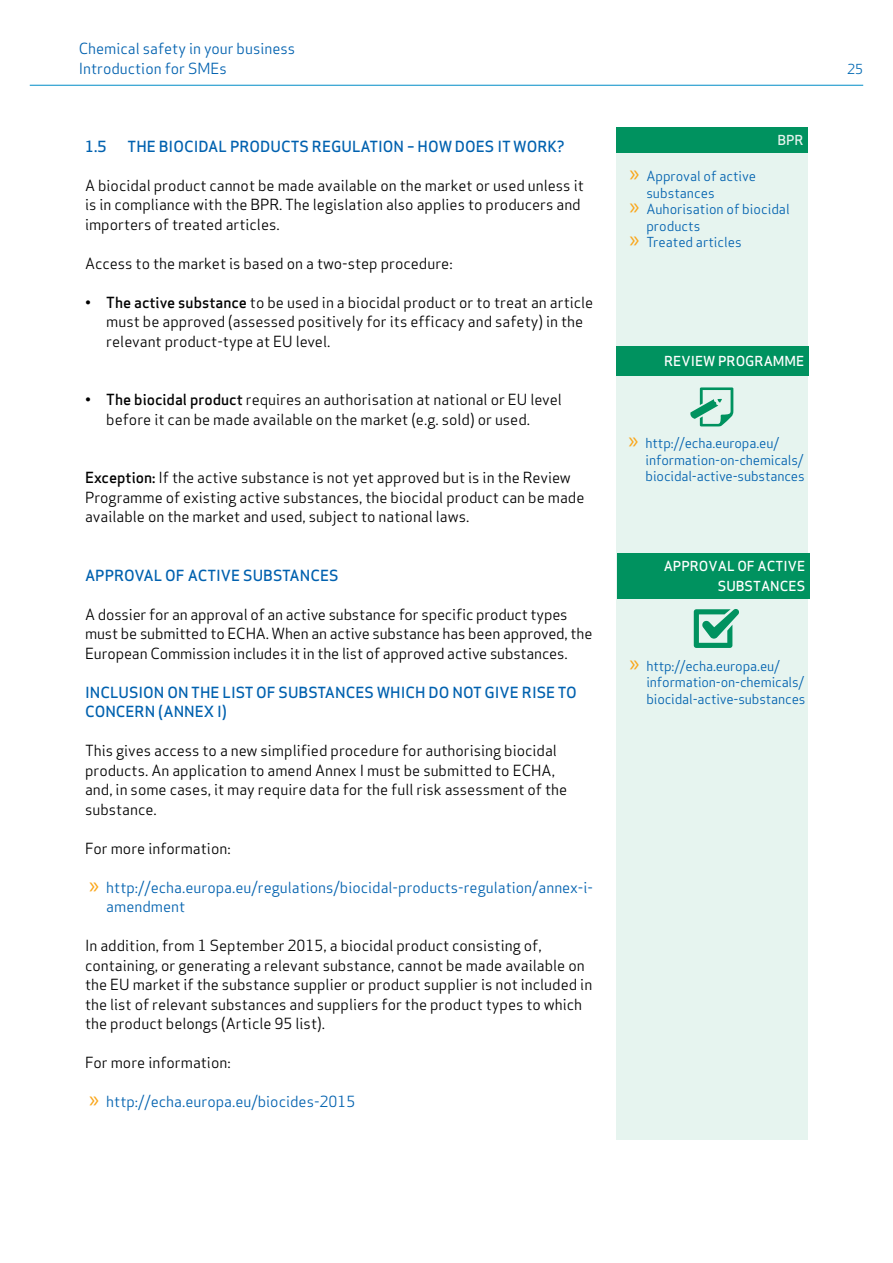
<style>
.page{position:relative;width:893px;height:1263px;background:#fff}
.page>*{position:absolute;margin:0;border:0;box-sizing:border-box;transform-origin:0 0}
.t1{font:15px/19.5px "Apex Sans";color:#000}
.t2{font:15px/19.5px "Apex Sans";color:#0061af}
.t3{font:500 15px/19.5px "Apex Sans";color:#0061af}
.t4{font:13.5px/16.5px "Apex Sans";letter-spacing:-.01em;color:#0061af}
.t5{font:500 13.5px/19.5px "Apex Sans";color:#fff;text-align:right}
.t6{font:13.5px "Apex Sans";color:#0068b3}
.s1{font-weight:500}
.s2{font-family:"Myriad Pro";font-size:24px;color:#faa61a}
</style>
<div class="page">
<hr style="left:30px;top:85px;width:833px;height:1px;background:#008dc7">
<div style="left:617px;top:128px;width:191px;height:1012px;background:#e6f4ef"></div>
<div style="left:617px;top:554px;width:192px;height:45px;background:#00925f"></div>
<svg style="left:694px;top:609px;width:45px;height:39px"></svg>
<div style="left:616px;top:347px;width:193px;height:29px;background:#00925f"></div>
<svg style="left:690px;top:387px;width:43px;height:39px"></svg>
<p class="t2" style="left:79px;top:37px;width:218px">Chemical safety in your business<br>Introduction for SMEs</p>
<p class="t3" style="left:85px;top:134px;width:23px">1.5</p>
<p class="t3" style="left:128px;top:134px;width:439px">THE BIOCIDAL PRODUCTS REGULATION – HOW DOES IT WORK?</p>
<p class="t1" style="left:85px;top:174px;width:500px">A biocidal product cannot be made available on the market or used unless it is in compliance with the BPR. The legislation also applies to producers and importers of treated articles.</p>
<p class="t1" style="left:85px;top:252px;width:369px">Access to the market is based on a two-step procedure:</p>
<p class="t1" style="left:106px;top:291px;width:489px;text-indent:-21px">• <span class="s1">The active substance</span> to be used in a biocidal product or to treat an article must be approved (assessed positively for its efficacy and safety) in the relevant product-type at EU level.</p>
<p class="t1" style="left:106px;top:388px;width:457px;text-indent:-21px">• <span class="s1">The biocidal product</span> requires an authorisation at national or EU level before it can be made available on the market (e.g. sold) or used.</p>
<p class="t1" style="left:85px;top:466px;width:501px"><span class="s1">Exception:</span> If the active substance is not yet approved but is in the Review<br>Programme of existing active substances, the biocidal product can be made available on the market and used, subject to national laws.</p>
<p class="t3" style="left:85px;top:563px;width:255px">APPROVAL OF ACTIVE SUBSTANCES</p>
<p class="t1" style="left:85px;top:603px;width:509px">A dossier for an approval of an active substance for specific product types must be submitted to ECHA. When an active substance has been approved, the<br>European Commission includes it in the list of approved active substances.</p>
<p class="t3" style="left:85px;top:680px;width:493px">INCLUSION ON THE LIST OF SUBSTANCES WHICH DO NOT GIVE RISE TO<br>CONCERN (ANNEX I)</p>
<p class="t1" style="left:85px;top:739px;width:484px">This gives access to a new simplified procedure for authorising biocidal products. An application to amend Annex I must be submitted to ECHA, and, in some cases, it may require data for the full risk assessment of the substance.</p>
<p class="t1" style="left:85px;top:837px;width:147px">For more information:</p>
<p class="t2" style="left:106px;top:876px;width:488px;text-indent:-17px"><span class="s2">»</span> http://echa.europa.eu/regulations/biocidal-products-regulation/annex-i&shy;amendment</p>
<p class="t1" style="left:85px;top:934px;width:509px">In addition, from 1 September 2015, a biocidal product consisting of, containing, or generating a relevant substance, cannot be made available on the EU market if the substance supplier or product supplier is not included in the list of relevant substances and suppliers for the product types to which the product belongs (Article 95 list).</p>
<p class="t1" style="left:85px;top:1051px;width:147px">For more information:</p>
<p class="t2" style="left:89px;top:1090px;width:268px"><span class="s2">»</span> http://echa.europa.eu/biocides-2015</p>
<p class="t5" style="left:777px;top:129px;width:28px">BPR</p>
<p class="t4" style="left:629px;top:167px;width:128px"><span class="s2">»</span> Approval of active</p>
<p class="t4" style="left:646px;top:183px;width:70px">substances</p>
<p class="t4" style="left:629px;top:200px;width:162px"><span class="s2">»</span> Auhorisation of biocidal</p>
<p class="t4" style="left:646px;top:216px;width:55px">products</p>
<p class="t4" style="left:629px;top:233px;width:114px"><span class="s2">»</span> Treated articles</p>
<p class="t5" style="left:664px;top:350px;width:142px">REVIEW PROGRAMME</p>
<p class="t4" style="left:646px;top:434px;width:161px;text-indent:-17px"><span class="s2">»</span> http://echa.europa.eu/ information-on-chemicals/ biocidal-active-substances</p>
<p class="t5" style="left:664px;top:555px;width:143px">APPROVAL OF ACTIVE<br>SUBSTANCES</p>
<p class="t4" style="left:646px;top:656px;width:161px;text-indent:-17px"><span class="s2">»</span> http://echa.europa.eu/ information-on-chemicals/ biocidal-active-substances</p>
<p class="t6" style="left:847px;top:58px;width:18px">25</p>
</div>
